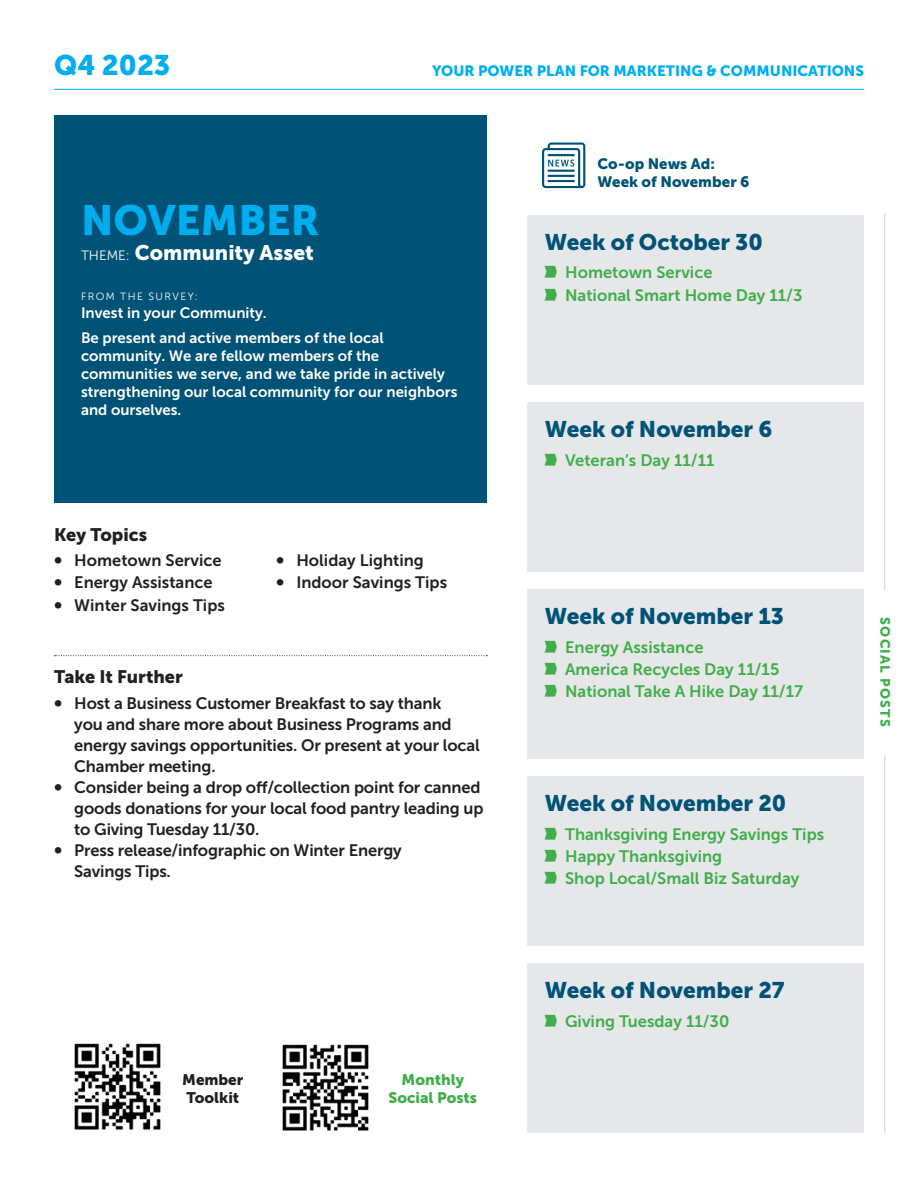
<style>
.page{position:relative;width:918px;height:1188px;background:#fff}
.page>*{position:absolute;margin:0;border:0;box-sizing:border-box;transform-origin:0 0}
.t1{font:42px "Museo Sans 900";color:#00aeef}
.t2{font:28.2px "Museo Sans 900";color:#00aeef}
.t3{font:22.5px "Museo Sans 900";color:#005376}
.t4{font:21px "Museo Sans 900";color:#fff}
.t5{font:18px "Museo Sans 900";color:#231f20}
.t6{font:16.5px/21px "Museo Sans 700";letter-spacing:-.01em;color:#231f20}
.t7{font:16.5px/22px "Museo Sans 700";color:#40ae49}
.t8{font:15.3px/18.3px "Museo Sans 900";color:#40ae49;text-align:center}
.t9{font:15.3px/18.3px "Museo Sans 900";color:#231f20}
.t10{font:15px/18px "Museo Sans 700";color:#fff}
.t11{font:15px/18px "Museo Sans 900";letter-spacing:.005em;color:#005376}
.t12{font:14.85px "Museo Sans 900";color:#00aeef}
.t13{font:13.5px "Museo Sans 900";letter-spacing:.085em;color:#40ae49}
.t14{font:10.5px "Museo Sans 300";letter-spacing:.13em;color:#fff}
.s1{font-family:"Museo Sans 300";font-size:13.5px}
.s2{font-size:19.5px}
.s3{font-family:"Arrow Matic"}
</style>
<div class="page">
<img style="left:74px;top:1043px;width:87px;height:87px">
<img style="left:282px;top:1044px;width:87px;height:87px">
<div style="left:527px;top:777px;width:337px;height:169px;background:#e6e7e9"></div>
<div style="left:527px;top:964px;width:337px;height:169px;background:#e6e7e9"></div>
<div style="left:527px;top:589px;width:337px;height:170px;background:#e6e7e9"></div>
<div style="left:527px;top:402px;width:337px;height:169px;background:#e6e7e9"></div>
<div style="left:527px;top:215px;width:337px;height:169px;background:#e6e7e9"></div>
<svg style="left:54px;top:655px;width:433px;height:1px"></svg>
<div style="left:54px;top:116px;width:433px;height:387px;background:#005376"></div>
<hr style="left:884px;top:213px;width:1px;height:378px;background:#d1d2d4">
<hr style="left:884px;top:755px;width:1px;height:378px;background:#d1d2d4">
<svg style="left:542px;top:143px;width:43px;height:45px"></svg>
<hr style="left:54px;top:89px;width:810px;height:1px;background:#00aeef">
<h2 class="t2" style="left:54px;top:49px;width:118px">Q4 2023</h2>
<p class="t12" style="left:432px;top:62px;width:433px">YOUR POWER PLAN FOR MARKETING &amp; COMMUNICATIONS</p>
<h1 class="t1" style="left:81px;top:197px;width:240px">NOVEMBER</h1>
<p class="t4" style="left:81px;top:241px;width:234px"><span class="s1">THEME:</span> Community Asset</p>
<p class="t14" style="left:81px;top:291px;width:118px">FROM THE SURVEY:</p>
<p class="t10" style="left:81px;top:300px;width:304px;line-height:24.8px">Invest in your Community.<br>Be present and active members of the local</p>
<p class="t10" style="left:81px;top:347px;width:378px">community. We are fellow members of the communities we serve, and we take pride in actively strengthening our local community for our neighbors and ourselves.</p>
<p class="t5" style="left:54px;top:524px;width:95px">Key Topics</p>
<p class="t6" style="left:54px;top:550px;width:169px"><span class="s2">•</span> Hometown Service</p>
<p class="t6" style="left:54px;top:572px;width:160px"><span class="s2">•</span> Energy Assistance</p>
<p class="t6" style="left:54px;top:594px;width:172px"><span class="s2">•</span> Winter Savings Tips</p>
<p class="t6" style="left:276px;top:550px;width:149px"><span class="s2">•</span> Holiday Lighting</p>
<p class="t6" style="left:276px;top:572px;width:173px"><span class="s2">•</span> Indoor Savings Tips</p>
<p class="t5" style="left:54px;top:667px;width:130px">Take It Further</p>
<p class="t6" style="left:74px;top:692px;width:407px;text-indent:-20px"><span class="s2">•</span> Host a Business Customer Breakfast to say thank<br>you and share more about Business Programs and energy savings opportunities. Or present at your local Chamber meeting.</p>
<p class="t6" style="left:74px;top:776px;width:411px;text-indent:-20px"><span class="s2">•</span> Consider being a drop off/collection point for canned goods donations for your local food pantry leading up to Giving Tuesday 11/30.</p>
<p class="t6" style="left:74px;top:839px;width:329px;text-indent:-20px"><span class="s2">•</span> Press release/infographic on Winter Energy<br>Savings Tips.</p>
<p class="t11" style="left:597px;top:154px;width:154px">Co-op News Ad:<br>Week of November 6</p>
<h3 class="t3" style="left:545px;top:229px;width:220px">Week of October 30</h3>
<p class="t7" style="left:545px;top:262px;width:259px"><span class="s3">¬</span> Hometown Service<br><span class="s3">¬</span> National Smart Home Day 11/3</p>
<h3 class="t3" style="left:545px;top:416px;width:229px">Week of November 6</h3>
<p class="t7" style="left:545px;top:449px;width:171px"><span class="s3">¬</span> Veteran’s Day 11/11</p>
<h3 class="t3" style="left:545px;top:604px;width:241px">Week of November 13</h3>
<p class="t7" style="left:545px;top:636px;width:260px"><span class="s3">¬</span> Energy Assistance<br><span class="s3">¬</span> America Recycles Day 11/15<br><span class="s3">¬</span> National Take A Hike Day 11/17</p>
<h3 class="t3" style="left:545px;top:791px;width:243px">Week of November 20</h3>
<p class="t7" style="left:545px;top:823px;width:281px"><span class="s3">¬</span> Thanksgiving Energy Savings Tips <span class="s3">¬</span> Happy Thanksgiving<br><span class="s3">¬</span> Shop Local/Small Biz Saturday</p>
<p class="t13" style="left:893px;top:617px;width:111px;rotate:90deg">SOCIAL POSTS</p>
<p class="t9" style="left:182px;top:1070px;width:63px">Member<br>Toolkit</p>
<p class="t8" style="left:389px;top:1070px;width:90px">Monthly<br>Social Posts</p>
<h3 class="t3" style="left:545px;top:978px;width:241px">Week of November 27</h3>
<p class="t7" style="left:545px;top:1010px;width:186px"><span class="s3">¬</span> Giving Tuesday 11/30</p>
</div>
